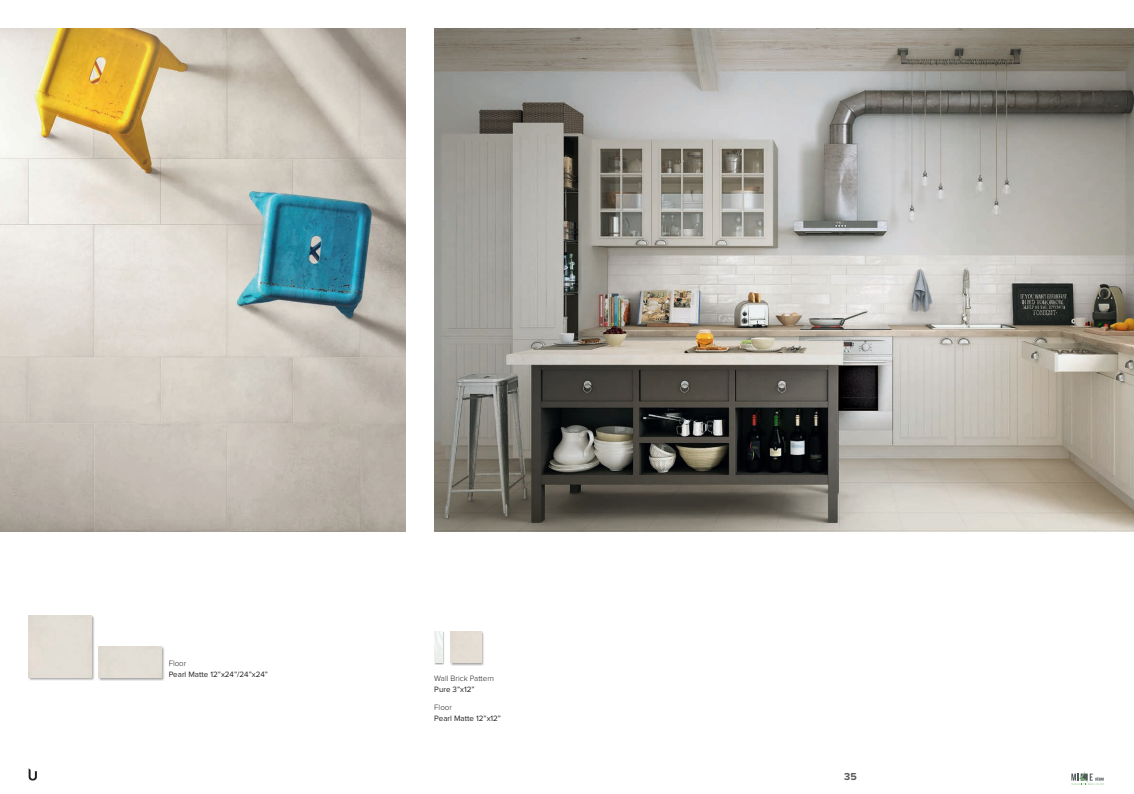
<style>
.page{position:relative;width:1134px;height:794px;background:#fff}
.page>*{position:absolute;margin:0;border:0;box-sizing:border-box;transform-origin:0 0}
.t1{font:700 10.5px "Proxima Nova";color:#57585a}
.t2{font:8px "Proxima Nova";color:#231f20}
.t3{font:300 8px "Proxima Nova";color:#231f20}
</style>
<div class="page">
<svg style="left:29px;top:768px;width:8px;height:12px"></svg>
<svg style="left:1071px;top:772px;width:33px;height:12px"></svg>
<img style="left:0;top:28px;width:405px;height:504px">
<div style="left:99px;top:646px;width:66px;height:35px;background:#231f20;opacity:.4"></div>
<div style="left:99px;top:646px;width:62px;height:31px;background:#e3ded5"></div>
<div style="left:29px;top:615px;width:66px;height:66px;background:#231f20;opacity:.4"></div>
<div style="left:29px;top:615px;width:62px;height:62px;background:#e3ded5"></div>
<div style="left:434px;top:631px;width:10px;height:34px;background:#231f20;opacity:.4"></div>
<img style="left:434px;top:631px;width:8px;height:32px">
<div style="left:450px;top:631px;width:35px;height:35px;background:#231f20;opacity:.4"></div>
<img style="left:450px;top:631px;width:31px;height:32px">
<img style="left:434px;top:28px;width:700px;height:503px">
<p class="t3" style="left:169px;top:658px;width:19px">Floor</p>
<p class="t2" style="left:169px;top:671px;width:101px">Pearl Matte 12”x24”/24”x24”</p>
<p class="t3" style="left:434px;top:672px;width:61px">Wall Brick Pattern</p>
<p class="t2" style="left:434px;top:686px;width:42px">Pure 3”x12”</p>
<p class="t3" style="left:434px;top:701px;width:19px">Floor</p>
<p class="t2" style="left:434px;top:714px;width:68px">Pearl Matte 12”x12”</p>
<h1 class="t1" style="left:844px;top:772px;width:14px">35</h1>
</div>
